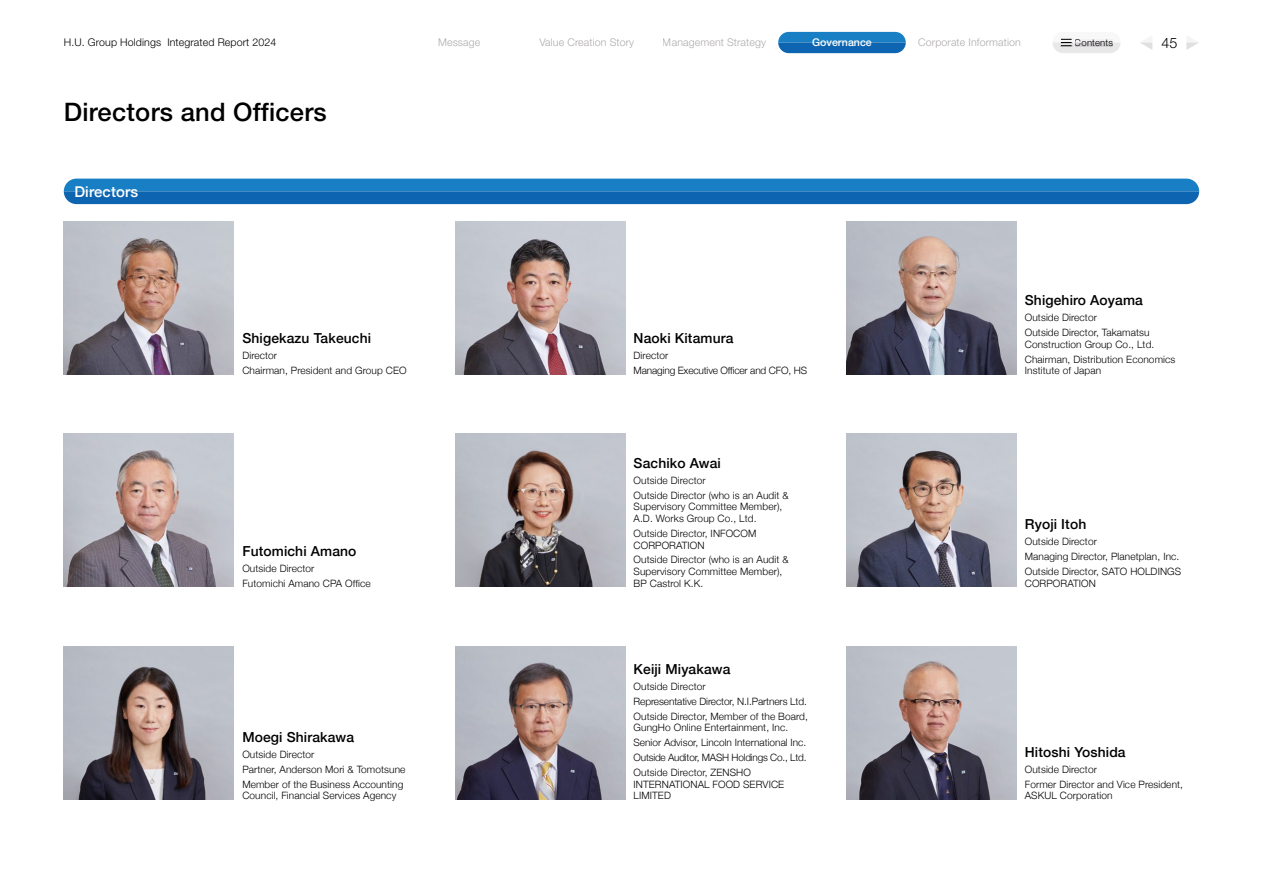
<style>
.page{position:relative;width:1263px;height:893px;background:#fff}
.page>*{position:absolute;margin:0;border:0;box-sizing:border-box;transform-origin:0 0}
.t1{font:500 25.5px "Helvetica Neue LT Std";letter-spacing:.01em;color:#000}
.t2{font:500 14.85px "Helvetica Neue";letter-spacing:.01em;color:#fff}
.t3{font:300 14.4px "Helvetica Neue LT Std";color:#000}
.t4{font:500 13.8px "Helvetica Neue";letter-spacing:.01em;color:#000}
.t5{font:300 10.65px "Helvetica Neue LT Std";letter-spacing:.01em;color:#aeaaac}
.t6{font:300 10.65px "Helvetica Neue LT Std";letter-spacing:.01em;color:#000}
.t7{font:500 10.65px "Helvetica Neue LT Std";color:#fff}
.t8{font:300 10.05px/14.9px "Helvetica Neue";letter-spacing:.01em;color:#000}
.t9{font:300 10.05px/14.9px "Helvetica Neue";letter-spacing:-.015em;color:#000}
.t10{font:300 9.6px "Helvetica Neue LT Std";letter-spacing:.01em;color:#000}
</style>
<div class="page">
<img style="left:64px;top:221px;width:170px;height:153px">
<img style="left:455px;top:221px;width:170px;height:153px">
<img style="left:846px;top:221px;width:170px;height:153px">
<img style="left:64px;top:434px;width:170px;height:153px">
<img style="left:455px;top:434px;width:170px;height:153px">
<img style="left:846px;top:434px;width:170px;height:153px">
<img style="left:64px;top:646px;width:170px;height:153px">
<img style="left:455px;top:646px;width:170px;height:153px">
<img style="left:846px;top:646px;width:170px;height:153px">
<svg style="left:64px;top:179px;width:1135px;height:25px;background:#1573ba"></svg>
<svg style="left:778px;top:32px;width:128px;height:21px;background:#1e78bd"></svg>
<svg style="left:1052px;top:38px;width:68px;height:15px"></svg>
<svg style="left:1186px;top:42px;width:13px;height:8px"></svg>
<svg style="left:1140px;top:42px;width:12px;height:8px"></svg>
<p class="t6" style="left:64px;top:36px;width:214px">H.U. Group Holdings Integrated Report 2024</p>
<p class="t5" style="left:438px;top:36px;width:44px">Message</p>
<p class="t5" style="left:539px;top:36px;width:96px">Value Creation Story</p>
<p class="t5" style="left:663px;top:36px;width:105px">Management Strategy</p>
<p class="t7" style="left:812px;top:36px;width:61px">Governance</p>
<p class="t5" style="left:918px;top:36px;width:104px">Corporate Information</p>
<p class="t10" style="left:1075px;top:37px;width:40px">Contents</p>
<h3 class="t3" style="left:1161px;top:34px;width:17px">45</h3>
<h1 class="t1" style="left:64px;top:97px;width:265px">Directors and Officers</h1>
<h2 class="t2" style="left:74px;top:179px;width:65px">Directors</h2>
<h3 class="t4" style="left:242px;top:327px;width:130px">Shigekazu Takeuchi</h3>
<p class="t8" style="left:242px;top:348px;width:166px">Director<br>Chairman, President and Group CEO</p>
<h3 class="t4" style="left:242px;top:540px;width:116px">Futomichi Amano</h3>
<p class="t8" style="left:242px;top:560px;width:130px">Outside Director<br>Futomichi Amano CPA Office</p>
<h3 class="t4" style="left:242px;top:726px;width:113px">Moegi Shirakawa</h3>
<p class="t8" style="left:242px;top:746px;width:165px">Outside Director<br>Partner, Anderson Mori &amp; Tomotsune<br>Member of the Business Accounting</p>
<p class="t8" style="left:242px;top:788px;width:155px">Council, Financial Services Agency</p>
<h3 class="t4" style="left:634px;top:327px;width:101px">Naoki Kitamura</h3>
<p class="t9" style="left:634px;top:348px;width:175px">Director<br>Managing Executive Officer and CFO, HS</p>
<h3 class="t4" style="left:634px;top:452px;width:89px">Sachiko Awai</h3>
<p class="t8" style="left:634px;top:472px;width:156px">Outside Director<br>Outside Director (who is an Audit &amp;</p>
<p class="t8" style="left:634px;top:500px;width:150px;line-height:11.7px">Supervisory Committee Member),<br>A.D. Works Group Co., Ltd.</p>
<p class="t8" style="left:634px;top:527px;width:124px;line-height:11.7px">Outside Director, INFOCOM<br>CORPORATION</p>
<p class="t8" style="left:634px;top:553px;width:156px;line-height:11.7px">Outside Director (who is an Audit &amp;<br>Supervisory Committee Member),<br>BP Castrol K.K.</p>
<h3 class="t4" style="left:634px;top:658px;width:98px">Keiji Miyakawa</h3>
<p class="t8" style="left:634px;top:678px;width:176px">Outside Director<br>Representative Director, N.I.Partners Ltd.<br>Outside Director, Member of the Board,</p>
<p class="t8" style="left:634px;top:720px;width:174px">GungHo Online Entertainment, Inc.<br>Senior Advisor, Lincoln International Inc.<br>Outside Auditor, MASH Holdings Co., Ltd.<br>Outside Director, ZENSHO</p>
<p class="t8" style="left:634px;top:778px;width:152px;line-height:11.7px">INTERNATIONAL FOOD SERVICE<br>LIMITED</p>
<h3 class="t4" style="left:1025px;top:289px;width:120px">Shigehiro Aoyama</h3>
<p class="t8" style="left:1025px;top:309px;width:126px">Outside Director<br>Outside Director, Takamatsu</p>
<p class="t8" style="left:1025px;top:336px;width:152px">Construction Group Co., Ltd.<br>Chairman, Distribution Economics</p>
<p class="t8" style="left:1025px;top:362px;width:78px">Institute of Japan</p>
<h3 class="t4" style="left:1025px;top:513px;width:63px">Ryoji Itoh</h3>
<p class="t8" style="left:1025px;top:534px;width:158px">Outside Director<br>Managing Director, Planetplan, Inc.<br>Outside Director, SATO HOLDINGS</p>
<p class="t8" style="left:1025px;top:575px;width:73px">CORPORATION</p>
<h3 class="t4" style="left:1025px;top:741px;width:102px">Hitoshi Yoshida</h3>
<p class="t8" style="left:1025px;top:761px;width:160px">Outside Director<br>Former Director and Vice President,</p>
<p class="t8" style="left:1025px;top:788px;width:89px">ASKUL Corporation</p>
</div>
